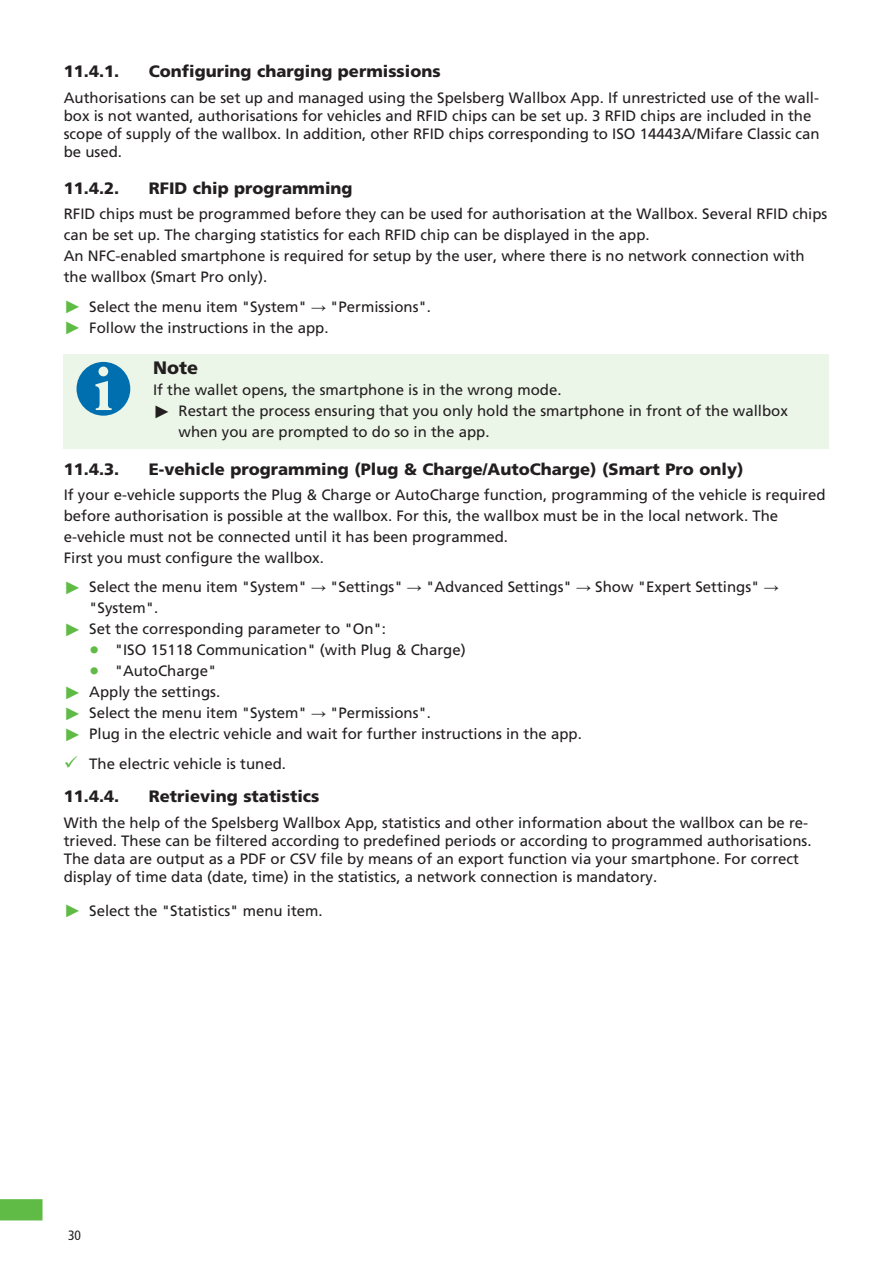
<style>
.page{position:relative;width:893px;height:1263px;background:#fff}
.page>*{position:absolute;margin:0;border:0;box-sizing:border-box;transform-origin:0 0}
.Note{font:900 18px "Frutiger";color:#231f20}
.t1{font:900 16.5px "Frutiger";color:#231f20}
.Bodytext_Roman_10pt{font:15px/18px "Frutiger";color:#231f20}
.Fließtext{font:15px/21px "Frutiger";color:#231f20}
.WarningText{font:15px "Frutiger";color:#231f20}
.t2{font:condensed 13.5px "Frutiger";color:#231f20}
.s1{font-family:"Arial";font-size:18px;color:#60bb46}
.s2{font-family:"Arial"}
.s3{font-family:"Arial";font-size:18px}
.s4{font-size:20.55px;color:#60bb46}
</style>
<div class="page">
<svg style="left:0;top:1199px;width:43px;height:21px"></svg>
<div style="left:64px;top:354px;width:765px;height:28px;background:#ecf6e8"></div>
<div style="left:64px;top:379px;width:765px;height:28px;background:#ecf6e8"></div>
<div style="left:64px;top:400px;width:765px;height:49px;background:#ecf6e8"></div>
<svg style="left:77px;top:362px;width:53px;height:53px"></svg>
<p class="t1" style="left:64px;top:61px;width:57px">11.4.1.</p>
<p class="t1" style="left:149px;top:61px;width:293px">Configuring charging permissions</p>
<p class="Bodytext_Roman_10pt" style="left:64px;top:89px;width:757px">Authorisations can be set up and managed using the Spelsberg Wallbox App. If unrestricted use of the wall&shy;box is not wanted, authorisations for vehicles and RFID chips can be set up. 3 RFID chips are included in the scope of supply of the wallbox. In addition, other RFID chips corresponding to ISO 14443A/Mifare Classic can be used.</p>
<p class="t1" style="left:64px;top:178px;width:57px">11.4.2.</p>
<p class="t1" style="left:149px;top:178px;width:205px">RFID chip programming</p>
<p class="Fließtext" style="left:64px;top:204px;width:765px">RFID chips must be programmed before they can be used for authorisation at the Wallbox. Several RFID chips can be set up. The charging statistics for each RFID chip can be displayed in the app.</p>
<p class="Fließtext" style="left:64px;top:246px;width:742px">An NFC-enabled smartphone is required for setup by the user, where there is no network connection with the wallbox (Smart Pro only).</p>
<p class="Bodytext_Roman_10pt" style="left:64px;top:298px;width:369px"><span class="s1">►</span> Select the menu item "System" <span class="s2">→</span> "Permissions".</p>
<p class="Bodytext_Roman_10pt" style="left:64px;top:319px;width:266px"><span class="s1">►</span> Follow the instructions in the app.</p>
<p class="Note" style="left:153px;top:357px;width:47px">Note</p>
<p class="WarningText" style="left:153px;top:381px;width:410px">If the wallet opens, the smartphone is in the wrong mode.</p>
<p class="Bodytext_Roman_10pt" style="left:179px;top:401px;width:611px;line-height:21px;text-indent:-26px"><span class="s3">►</span> Restart the process ensuring that you only hold the smartphone in front of the wallbox when you are prompted to do so in the app.</p>
<p class="t1" style="left:64px;top:459px;width:57px">11.4.3.</p>
<p class="t1" style="left:149px;top:459px;width:596px">E-vehicle programming (Plug &amp; Charge/AutoCharge) (Smart Pro only)</p>
<p class="Fließtext" style="left:64px;top:484px;width:763px">If your e-vehicle supports the Plug &amp; Charge or AutoCharge function, programming of the vehicle is required before authorisation is possible at the wallbox. For this, the wallbox must be in the local network. The e-vehicle must not be connected until it has been programmed.</p>
<p class="Fließtext" style="left:64px;top:547px;width:262px">First you must configure the wallbox.</p>
<p class="Bodytext_Roman_10pt" style="left:89px;top:577px;width:691px;line-height:21px;text-indent:-26px"><span class="s1">►</span> Select the menu item "System" <span class="s2">→</span> "Settings" <span class="s2">→</span> "Advanced Settings" <span class="s2">→</span> Show "Expert Settings" <span class="s2">→ </span>"System".</p>
<p class="Bodytext_Roman_10pt" style="left:64px;top:620px;width:324px"><span class="s1">►</span> Set the corresponding parameter to "On":</p>
<p class="Bodytext_Roman_10pt" style="left:89px;top:641px;width:378px"><span class="s4">•</span> "ISO 15118 Communication" (with Plug &amp; Charge)</p>
<p class="Bodytext_Roman_10pt" style="left:89px;top:662px;width:129px"><span class="s4">•</span> "AutoCharge"</p>
<p class="Bodytext_Roman_10pt" style="left:64px;top:683px;width:158px"><span class="s1">►</span> Apply the settings.</p>
<p class="Bodytext_Roman_10pt" style="left:64px;top:704px;width:369px"><span class="s1">►</span> Select the menu item "System" <span class="s2">→</span> "Permissions".</p>
<p class="Bodytext_Roman_10pt" style="left:64px;top:725px;width:520px"><span class="s1">►</span> Plug in the electric vehicle and wait for further instructions in the app.</p>
<p class="Bodytext_Roman_10pt" style="left:89px;top:755px;width:198px">The electric vehicle is tuned.</p>
<p class="t1" style="left:64px;top:786px;width:57px">11.4.4.</p>
<p class="t1" style="left:149px;top:786px;width:172px">Retrieving statistics</p>
<p class="Bodytext_Roman_10pt" style="left:64px;top:814px;width:749px">With the help of the Spelsberg Wallbox App, statistics and other information about the wallbox can be re&shy;trieved. These can be filtered according to predefined periods or according to programmed authorisations.<br>The data are output as a PDF or CSV file by means of an export function via your smartphone. For correct display of time data (date, time) in the statistics, a network connection is mandatory.</p>
<p class="Bodytext_Roman_10pt" style="left:64px;top:902px;width:260px"><span class="s1">►</span> Select the "Statistics" menu item.</p>
<p class="t2" style="left:68px;top:1227px;width:14px">30</p>
</div>
